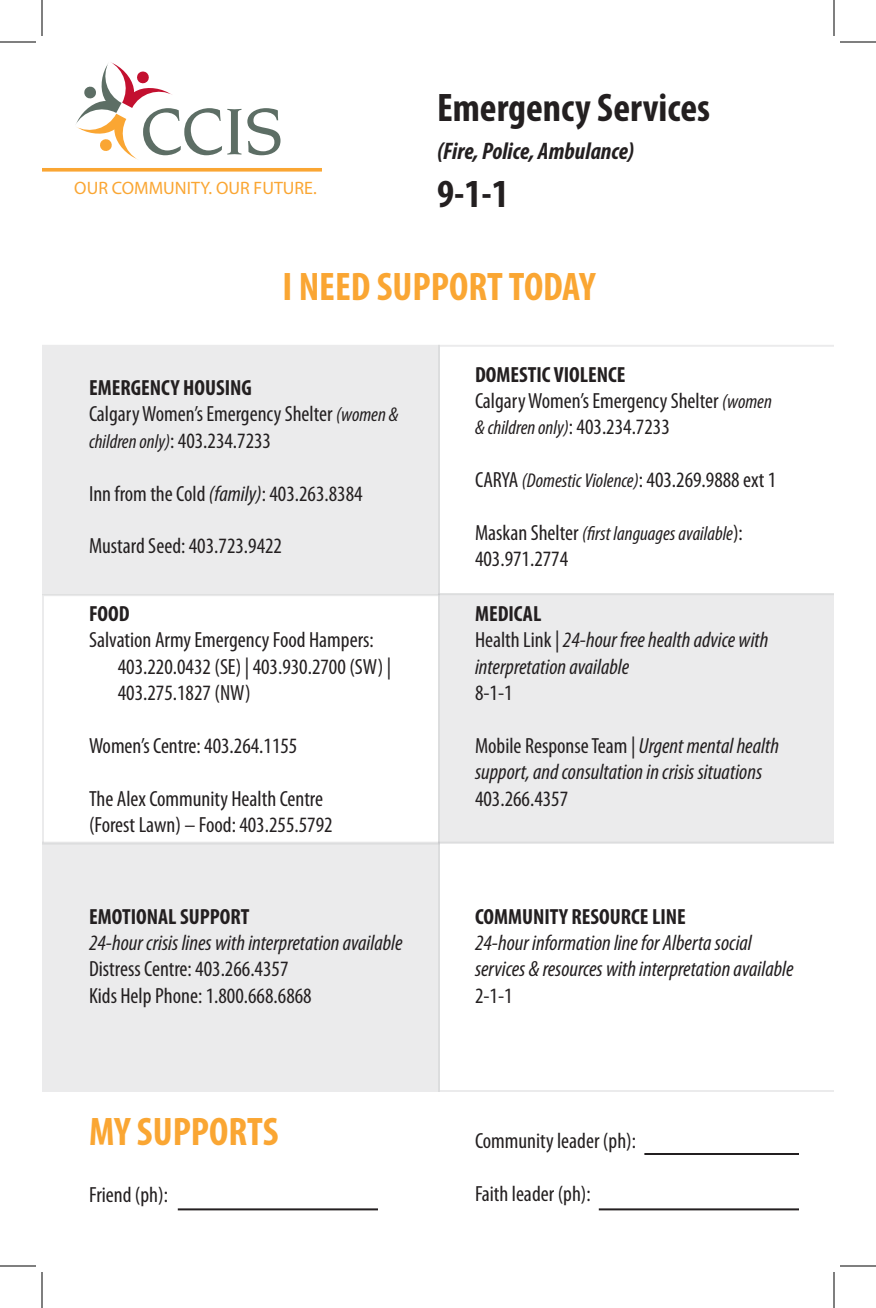
<style>
.page{position:relative;width:876px;height:1308px;background:#fff}
.page>*{position:absolute;margin:0;border:0;box-sizing:border-box;transform-origin:0 0}
.t1{font:700 condensed 40px "Myriad Pro";color:#faa633}
.t2{font:700 condensed 40px "Myriad Pro";color:#231f20}
.t3{font:italic 700 condensed 24px "Myriad Pro";color:#231f20}
.t4{font:condensed 22px/26.4px "Myriad Pro";color:#231f20}
.t5{font:italic condensed 22px/26.4px "Myriad Pro";color:#231f20}
.t6{font:700 condensed 22px "Myriad Pro";color:#231f20}
.t7{font:italic condensed 20px "Myriad Pro";color:#231f20}
.t8{font:18px "Myriad Pro";color:#faa633}
.s1{font-style:italic;font-size:20px}
.s2{font-style:normal;font-size:22px}
.s3{font-style:italic}
.s4{font-style:normal}
</style>
<div class="page">
<svg style="left:440px;top:345px;width:394px;height:2px"></svg>
<svg style="left:440px;top:1090px;width:394px;height:2px"></svg>
<div style="left:42px;top:842px;width:398px;height:250px;background:#ebebec;border:2px solid #bcbdc0"></div>
<div style="left:438px;top:593px;width:396px;height:251px;background:#ebebec"></div>
<div style="left:42px;top:345px;width:398px;height:250px;background:#ebebec;border:2px solid #bcbdc0"></div>
<svg style="left:76px;top:62px;width:165px;height:98px"></svg>
<svg style="left:247px;top:108px;width:34px;height:47px"></svg>
<svg style="left:42px;top:168px;width:280px;height:4px"></svg>
<hr style="left:178px;top:1208px;width:200px;height:2px;background:#231f20">
<hr style="left:599px;top:1208px;width:200px;height:2px;background:#231f20">
<hr style="left:644px;top:1153px;width:155px;height:2px;background:#231f20">
<hr style="left:0;top:42px;width:36px;height:1px;background:#000">
<hr style="left:840px;top:42px;width:36px;height:1px;background:#000">
<hr style="left:0;top:1266px;width:36px;height:1px;background:#000">
<hr style="left:840px;top:1266px;width:36px;height:1px;background:#000">
<hr style="left:42px;top:0;width:1px;height:36px;background:#000">
<hr style="left:42px;top:1272px;width:1px;height:36px;background:#000">
<hr style="left:834px;top:0;width:1px;height:36px;background:#000">
<hr style="left:834px;top:1272px;width:1px;height:36px;background:#000">
<p class="t8" style="left:74px;top:178px;width:244px">OUR COMMUNITY. OUR FUTURE.</p>
<p class="t2" style="left:437px;top:85px;width:275px">Emergency Services</p>
<p class="t3" style="left:437px;top:138px;width:199px">(Fire, Police, Ambulance)</p>
<p class="t2" style="left:437px;top:172px;width:73px">9-1-1</p>
<p class="t1" style="left:282px;top:265px;width:315px">I NEED SUPPORT TODAY</p>
<p class="t6" style="left:89px;top:376px;width:164px">EMERGENCY HOUSING</p>
<p class="t4" style="left:89px;top:401px;width:311px">Calgary Women’s Emergency Shelter <span class="s1">(women &amp;</span></p>
<p class="t7" style="left:89px;top:431px;width:184px">children only)<span class="s2">: 403.234.7233</span></p>
<p class="t4" style="left:89px;top:481px;width:275px">Inn from the Cold <span class="s3">(family)</span>: 403.263.8384</p>
<p class="t4" style="left:89px;top:533px;width:195px">Mustard Seed: 403.723.9422</p>
<p class="t6" style="left:89px;top:601px;width:42px">FOOD</p>
<p class="t4" style="left:89px;top:627px;width:286px">Salvation Army Emergency Food Hampers:</p>
<p class="t4" style="left:118px;top:653px;width:275px">403.220.0432 (SE) | 403.930.2700 (SW) |</p>
<p class="t4" style="left:118px;top:680px;width:134px">403.275.1827 (NW)</p>
<p class="t4" style="left:89px;top:733px;width:210px">Women’s Centre: 403.264.1155</p>
<p class="t4" style="left:89px;top:785px;width:245px">The Alex Community Health Centre (Forest Lawn) – Food: 403.255.5792</p>
<p class="t6" style="left:89px;top:904px;width:162px">EMOTIONAL SUPPORT</p>
<p class="t5" style="left:89px;top:930px;width:315px">24-hour crisis lines with interpretation available</p>
<p class="t4" style="left:89px;top:956px;width:201px">Distress Centre: 403.266.4357</p>
<p class="t4" style="left:89px;top:983px;width:224px">Kids Help Phone: 1.800.668.6868</p>
<p class="t1" style="left:89px;top:1110px;width:191px">MY SUPPORTS</p>
<p class="t6" style="left:475px;top:362px;width:152px">DOMESTIC VIOLENCE</p>
<p class="t4" style="left:475px;top:388px;width:298px">Calgary Women’s Emergency Shelter <span class="s1">(women</span></p>
<p class="t7" style="left:475px;top:417px;width:196px">&amp; children only)<span class="s2">: 403.234.7233</span></p>
<p class="t4" style="left:475px;top:467px;width:303px">CARYA <span class="s1">(Domestic Violence)</span>: 403.269.9888 ext 1</p>
<p class="t7" style="left:475px;top:523px;width:269px"><span class="s2">Maskan Shelter</span> (first languages available<span class="s2">):</span></p>
<p class="t4" style="left:475px;top:546px;width:95px">403.971.2774</p>
<p class="t6" style="left:475px;top:601px;width:68px">MEDICAL</p>
<p class="t5" style="left:475px;top:627px;width:295px"><span class="s4">Health Link |</span> 24-hour free health advice with interpretation available</p>
<p class="t4" style="left:475px;top:680px;width:39px">8-1-1</p>
<p class="t5" style="left:475px;top:733px;width:305px"><span class="s4">Mobile Response Team |</span> Urgent mental health support, and consultation in crisis situations<br><span class="s4">403.266.4357</span></p>
<p class="t6" style="left:475px;top:904px;width:212px">COMMUNITY RESOURCE LINE</p>
<p class="t5" style="left:475px;top:930px;width:320px">24-hour information line for Alberta social services &amp; resources with interpretation available</p>
<p class="t4" style="left:475px;top:983px;width:39px">2-1-1</p>
<p class="t4" style="left:475px;top:1128px;width:163px">Community leader (ph):</p>
<p class="t4" style="left:89px;top:1182px;width:81px">Friend (ph):</p>
<p class="t4" style="left:475px;top:1181px;width:117px">Faith leader (ph):</p>
</div>
